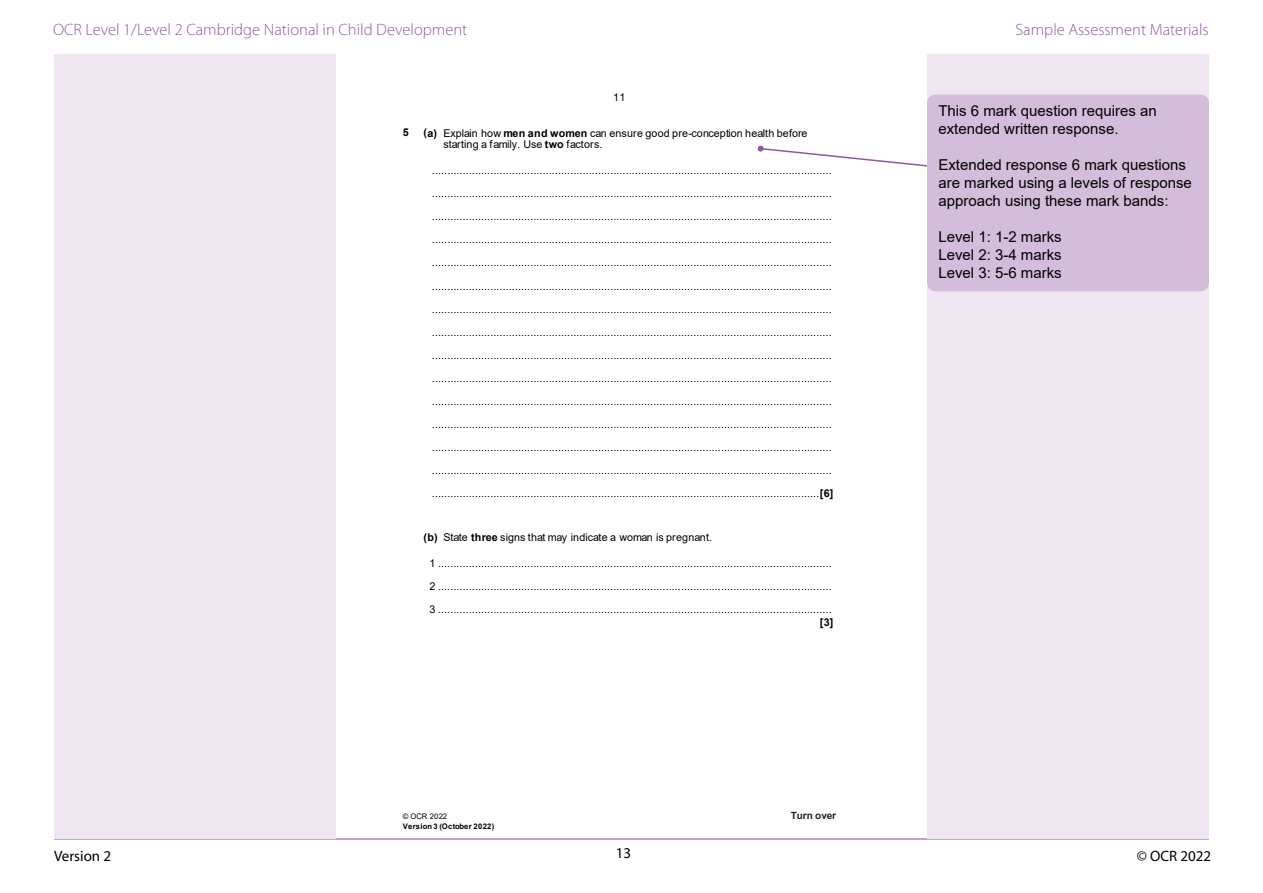
<style>
.page{position:relative;width:1263px;height:893px;background:#fff}
.page>*{position:absolute;margin:0;border:0;box-sizing:border-box;transform-origin:0 0}
.t1{font:300 16.5px "Myriad Pro";color:#905aa1}
.comments{font:15px/18px "Arial";color:#000}
.t2{font:15px "Myriad Pro";color:#000}
.t3{font:10.8px/23.1px "Arial";letter-spacing:.01em;color:#000}
.t4{font:700 10.8px "Arial";color:#000}
.t5{font:700 10.05px "Arial";color:#231f20}
.t6{font:700 7.65px "Arial";letter-spacing:.035em;color:#000}
.t7{font:7.65px "Arial";letter-spacing:.02em;color:#000}
.s1{font-weight:700}
</style>
<div class="page">
<hr style="left:54px;top:838px;width:1155px;height:1px;background:#905aa1">
<div style="left:927px;top:54px;width:282px;height:784px;background:#eee6f1"></div>
<div style="left:54px;top:54px;width:282px;height:784px;background:#eee6f1"></div>
<div style="left:927px;top:95px;width:282px;height:196px;background:#d3bdda;border-radius:9px"></div>
<svg style="left:758px;top:146px;width:169px;height:21px"></svg>
<h1 class="t1" style="left:53px;top:20px;width:416px">OCR Level 1/Level 2 Cambridge National in Child Development</h1>
<h1 class="t1" style="left:1015px;top:20px;width:195px">Sample Assessment Materials</h1>
<p class="t3" style="left:613px;top:85px;width:14px">11</p>
<p class="t4" style="left:403px;top:124px;width:7px">5</p>
<p class="t3" style="left:443px;top:127px;width:365px;line-height:11.6px;text-indent:-20px"><span class="s1">(a)</span> Explain how <span class="s1">men and women</span> can ensure good pre-conception health before starting a family. Use <span class="s1">two</span> factors.</p>
<p class="t3" style="left:432px;top:159px;width:403px">.................................................................................................................................. .................................................................................................................................. .................................................................................................................................. .................................................................................................................................. .................................................................................................................................. .................................................................................................................................. .................................................................................................................................. .................................................................................................................................. .................................................................................................................................. .................................................................................................................................. .................................................................................................................................. .................................................................................................................................. .................................................................................................................................. .................................................................................................................................. ..............................................................................................................................<span class="s1">[6]</span></p>
<p class="t3" style="left:423px;top:526px;width:290px"><span class="s1">(b)</span> State <span class="s1">three</span> signs that may indicate a woman is pregnant.</p>
<p class="t3" style="left:430px;top:551px;width:403px;text-align:justify">1 ................................................................................................................................<br>2 ................................................................................................................................<br>3 ................................................................................................................................</p>
<p class="t4" style="left:820px;top:614px;width:15px">[3]</p>
<p class="t7" style="left:403px;top:811px;width:46px">© OCR 2022</p>
<p class="t5" style="left:791px;top:809px;width:47px">Turn over</p>
<p class="t6" style="left:403px;top:821px;width:93px">Version 3 (October 2022)</p>
<p class="comments" style="left:938px;top:101px;width:220px">This 6 mark question requires an extended written response.</p>
<p class="comments" style="left:938px;top:155px;width:255px">Extended response 6 mark questions are marked using a levels of response approach using these mark bands:</p>
<p class="comments" style="left:938px;top:227px;width:125px">Level 1: 1-2 marks</p>
<p class="comments" style="left:938px;top:245px;width:125px">Level 2: 3-4 marks</p>
<p class="comments" style="left:938px;top:263px;width:125px">Level 3: 5-6 marks</p>
<h2 class="t2" style="left:54px;top:847px;width:59px">Version 2</h2>
<h2 class="t2" style="left:616px;top:844px;width:17px">13</h2>
<h2 class="t2" style="left:1137px;top:847px;width:76px">© OCR 2022</h2>
</div>
